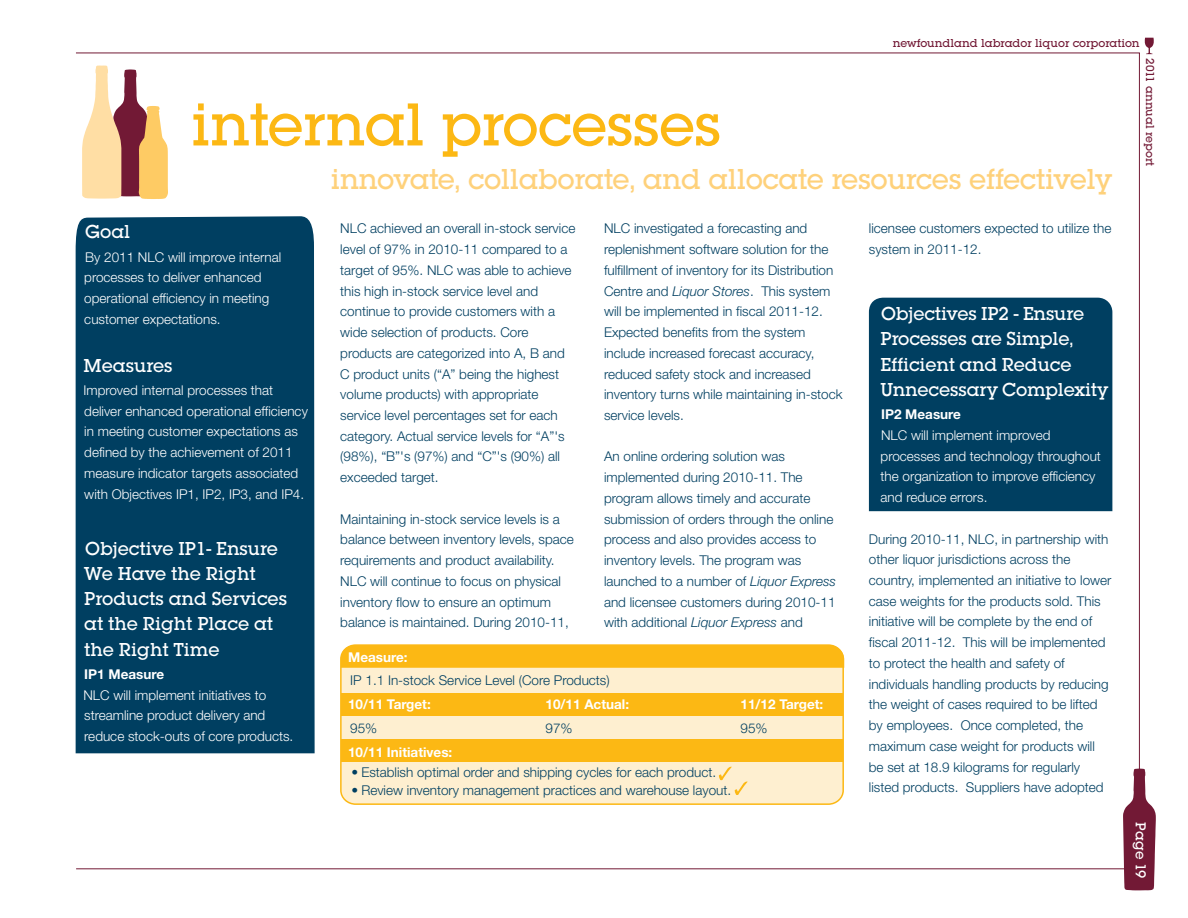
<style>
.page{position:relative;width:1188px;height:918px;background:#fff}
.page>*{position:absolute;margin:0;border:0;box-sizing:border-box;transform-origin:0 0}
.t1{font:500 63px "Lubalin Gra Itc TEE";letter-spacing:-2.8em;color:#fcb814}
.t2{font:500 30px "Lubalin Gra Itc TEE";letter-spacing:-2.78em;color:#fed17b}
.t3{font:500 19.5px "Lubalin Gra Itc TEE";letter-spacing:-2.85em;color:#fff}
.t4{font:500 19.5px "Lubalin Gra Itc TEE";letter-spacing:-2.765em;color:#fff}
.t5{font:500 19.5px "Lubalin Gra Itc TEE";letter-spacing:-2.755em;color:#fff}
.t6{font:500 19.5px "Lubalin Gra Itc TEE";letter-spacing:-2.8em;color:#fff}
.t7{font:500 19.5px "Lubalin Gra Itc TEE";letter-spacing:-2.625em;color:#fff}
.t8{font:500 19.5px "Lubalin Gra Itc TEE";letter-spacing:-2.79em;color:#fff}
.t9{font:500 19.5px "Lubalin Gra Itc TEE";letter-spacing:-3.16em;color:#fff}
.t10{font:500 19.5px "Lubalin Gra Itc TEE";letter-spacing:-2.7em;color:#fff}
.t11{font:500 15px "Lubalin Gra Itc TEE";letter-spacing:-2.87em;color:#fff}
.t12{font:300 13.5px/20.7px "Helvetica Neue";color:#003f61}
.t13{font:300 13.5px/20.7px "Helvetica Neue";color:#fff}
.t14{font:700 13.5px "Helvetica Neue";color:#fff}
.t15{font:500 12px "Lubalin Gra Itc TEE";letter-spacing:-2.88em;color:#721935}
.s1{font-style:italic}
</style>
<div class="page">
<div style="left:869px;top:298px;width:243px;height:213px;background:#003f61"></div>
<div style="left:78px;top:216px;width:237px;height:537px;background:#003f61"></div>
<svg style="left:82px;top:65px;width:86px;height:134px"></svg>
<div style="left:340px;top:644px;width:504px;height:161px;background:#feefd0;border:2px solid #fcb814;border-radius:14px"></div>
<div style="left:341px;top:645px;width:503px;height:23px;background:#fcb814"></div>
<div style="left:341px;top:693px;width:502px;height:23px;background:#fcb814"></div>
<div style="left:341px;top:740px;width:502px;height:22px;background:#fcb814"></div>
<svg style="left:719px;top:767px;width:29px;height:28px"></svg>
<svg style="left:1144px;top:38px;width:10px;height:16px"></svg>
<svg style="left:1123px;top:769px;width:33px;height:121px"></svg>
<p class="t15" style="left:893px;top:38px;width:287px">newfoundlandlabradorliquorcorporation</p>
<h1 class="t1" style="left:191px;top:98px;width:685px">internalprocesses</h1>
<h2 class="t2" style="left:331px;top:167px;width:865px">innovate,collaborate,andallocateresourceseffectively</h2>
<p class="t12" style="left:340px;top:218px;width:237px">NLC achieved an overall in-stock service level of 97% in 2010-11 compared to a target of 95%. NLC was able to achieve this high in-stock service level and continue to provide customers with a wide selection of products. Core products are categorized into A, B and C product units (“A” being the highest volume products) with appropriate service level percentages set for each category. Actual service levels for “A”'s (98%), “B”'s (97%) and “C”'s (90%) all exceeded target.</p>
<p class="t12" style="left:340px;top:508px;width:235px">Maintaining in-stock service levels is a balance between inventory levels, space requirements and product availability.<br>NLC will continue to focus on physical inventory flow to ensure an optimum balance is maintained. During 2010-11,</p>
<p class="t12" style="left:604px;top:218px;width:240px">NLC investigated a forecasting and replenishment software solution for the fulfillment of inventory for its Distribution Centre and <span class="s1">Liquor Stores</span>. This system will be implemented in fiscal 2011-12.<br>Expected benefits from the system include increased forecast accuracy, reduced safety stock and increased inventory turns while maintaining in-stock service levels.</p>
<p class="t12" style="left:604px;top:446px;width:234px">An online ordering solution was implemented during 2010-11. The program allows timely and accurate submission of orders through the online process and also provides access to inventory levels. The program was launched to a number of <span class="s1">Liquor Express </span>and licensee customers during 2010-11 with additional <span class="s1">Liquor Express</span> and</p>
<p class="t12" style="left:869px;top:218px;width:244px">licensee customers expected to utilize the system in 2011-12.</p>
<h3 class="t3" style="left:85px;top:224px;width:105px">Goal</h3>
<p class="t13" style="left:84px;top:246px;width:198px">By 2011 NLC will improve internal processes to deliver enhanced operational efficiency in meeting</p>
<h3 class="t4" style="left:881px;top:306px;width:260px">Obj ectivesIP2-Ensure</h3>
<p class="t13" style="left:84px;top:308px;width:138px">customer expectations.</p>
<h3 class="t7" style="left:881px;top:331px;width:254px">ProcessesareSimple,</h3>
<h3 class="t3" style="left:881px;top:356px;width:248px">EfficientandReduce</h3>
<p class="t14" style="left:881px;top:406px;width:82px">IP2 Measure</p>
<p class="t13" style="left:881px;top:424px;width:222px">NLC will implement improved processes and technology throughout the organization to improve efficiency and reduce errors.</p>
<h3 class="t3" style="left:83px;top:357px;width:138px">Measures</h3>
<h3 class="t3" style="left:881px;top:381px;width:283px">UnnecessaryComplexity</h3>
<p class="t13" style="left:83px;top:379px;width:226px">Improved internal processes that deliver enhanced operational efficiency in meeting customer expectations as defined by the achievement of 2011 measure indicator targets associated with Objectives IP1, IP2, IP3, and IP4.</p>
<p class="t12" style="left:869px;top:528px;width:244px">During 2010-11, NLC, in partnership with other liquor jurisdictions across the country, implemented an initiative to lower case weights for the products sold. This initiative will be complete by the end of fiscal 2011-12. This will be implemented to protect the health and safety of individuals handling products by reducing the weight of cases required to be lifted by employees. Once completed, the maximum case weight for products will be set at 18.9 kilograms for regularly listed products. Suppliers have adopted</p>
<h3 class="t5" style="left:85px;top:541px;width:250px">Obj ectiveIP1-Ensure</h3>
<h3 class="t9" style="left:84px;top:566px;width:228px">WeHavetheRight</h3>
<h3 class="t6" style="left:84px;top:591px;width:252px">ProductsandServices</h3>
<h3 class="t8" style="left:84px;top:616px;width:248px">attheRightPlaceat</h3>
<h3 class="t10" style="left:84px;top:641px;width:218px">theRightTime</h3>
<p class="t13" style="left:83px;top:684px;width:211px">NLC will implement initiatives to streamline product delivery and reduce stock-outs of core products.</p>
<p class="t14" style="left:348px;top:649px;width:61px">Measure:</p>
<p class="t14" style="left:84px;top:666px;width:82px">IP1 Measure</p>
<p class="t12" style="left:350px;top:670px;width:261px">IP 1.1 In-stock Service Level (Core Products)</p>
<p class="t14" style="left:348px;top:696px;width:84px">10/11 Target:</p>
<p class="t12" style="left:350px;top:718px;width:29px">95%</p>
<p class="t12" style="left:546px;top:718px;width:29px">97%</p>
<p class="t12" style="left:741px;top:718px;width:29px">95%</p>
<p class="t14" style="left:546px;top:696px;width:85px">10/11 Actual:</p>
<p class="t14" style="left:741px;top:696px;width:84px">11/12 Target:</p>
<p class="t14" style="left:348px;top:744px;width:106px">10/11 Initiatives:</p>
<p class="t12" style="left:351px;top:762px;width:366px">• Establish optimal order and shipping cycles for each product.</p>
<p class="t12" style="left:351px;top:779px;width:381px">• Review inventory management practices and warehouse layout.</p>
<p class="t15" style="left:1155px;top:58px;width:135px;rotate:90deg">2011annualreport</p>
<p class="t11" style="left:1147px;top:822px;width:99px;rotate:90deg">Page19</p>
</div>
